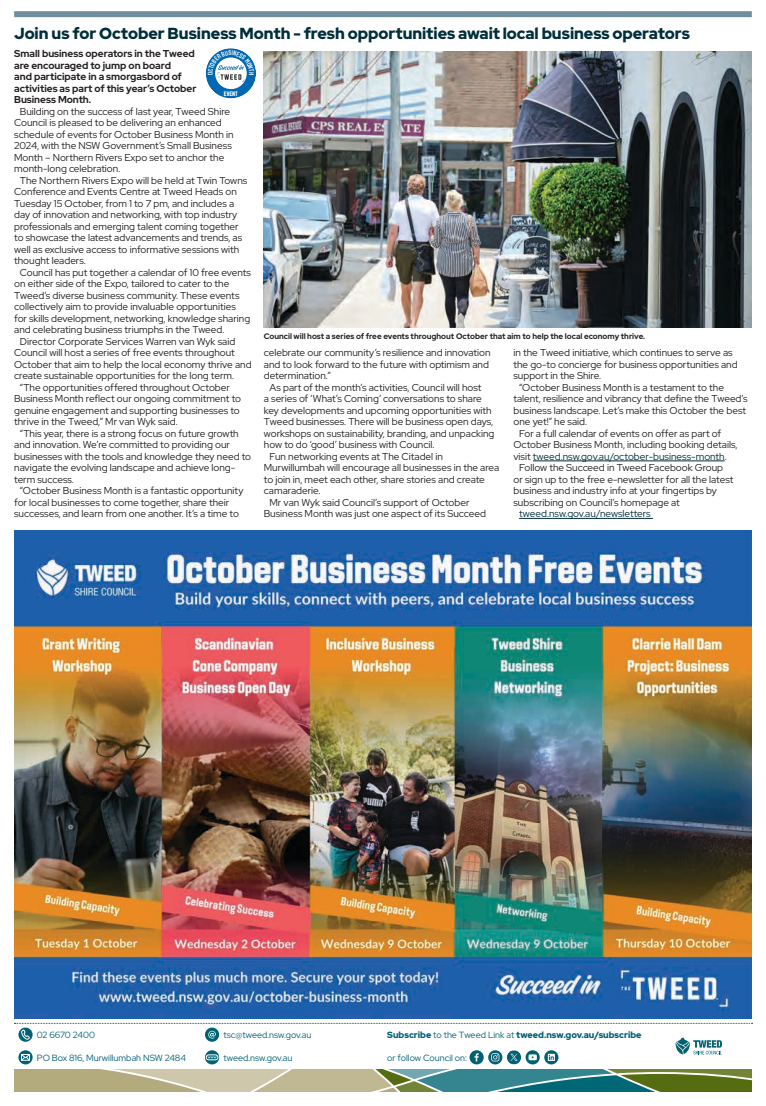
<style>
.page{position:relative;width:766px;height:1106px;background:#fff}
.page>*{position:absolute;margin:0;border:0;box-sizing:border-box;transform-origin:0 0}
.t1{font:900 16px "Red Hat Display";color:#002e3b}
.body{font:10px/11.5px "Red Hat Display";color:#231f20}
.intro{font:700 10px/11.5px "Red Hat Display";color:#231f20}
.body-2{font:10px "Red Hat Display";color:#002e3b}
.contact{font:9px "Red Hat Display";color:#006174}
.contact-2{font:900 9px "Red Hat Display";color:#006174}
.contact-3{font:9px "Red Hat Display";letter-spacing:-.025em;color:#006174}
.t2{font:700 8px "Red Hat Display";color:#231f20}
.t3{font:700 6.4px "Aveny T";color:#fff}
.s1{color:#002e3b}
.s2{font-weight:400}
</style>
<div class="page">
<div style="left:14px;top:11px;width:737px;height:6px;background:#708e9e"></div>
<hr style="left:532px;top:461px;width:192px;height:1px;background:#002e3b">
<hr style="left:519px;top:518px;width:133px;height:1px;background:#002e3b">
<div style="left:206px;top:48px;width:50px;height:50px;border:9px solid #0068b1;border-radius:50%"></div>
<img style="left:264px;top:51px;width:487px;height:276px">
<img style="left:14px;top:530px;width:737px;height:488px">
<svg style="left:14px;top:1023px;width:738px;height:68px"></svg>
<svg style="left:208px;top:50px;width:46px;height:45px"></svg>
<p class="t1" style="left:14px;top:23px;width:677px">Join us for October Business Month - fresh opportunities await local business operators</p>
<p class="intro" style="left:14px;top:48px;width:184px">Small business operators in the Tweed are encouraged to jump on board<br>and participate in a smorgasbord of activities as part of this year’s October<br>Business Month.</p>
<p class="body" style="left:14px;top:105px;width:221px;text-indent:6px">Building on the success of last year, Tweed Shire Council is pleased to be delivering an enhanced schedule of events for October Business Month in 2024, with the NSW Government’s Small Business Month – Northern Rivers Expo set to anchor the month-long celebration.</p>
<p class="body" style="left:14px;top:174px;width:234px;text-indent:6px">The Northern Rivers Expo will be held at Twin Towns Conference and Events Centre at Tweed Heads on Tuesday 15 October, from 1 to 7 pm, and includes a day of innovation and networking, with top industry professionals and emerging talent coming together to showcase the latest advancements and trends, as well as exclusive access to informative sessions with thought leaders.</p>
<p class="body" style="left:14px;top:266px;width:238px;text-indent:6px">Council has put together a calendar of 10 free events on either side of the Expo, tailored to cater to the Tweed’s diverse business community. These events collectively aim to provide invaluable opportunities for skills development, networking, knowledge sharing and celebrating business triumphs in the Tweed.</p>
<p class="body" style="left:14px;top:335px;width:239px;text-indent:6px">Director Corporate Services Warren van Wyk said Council will host a series of free events throughout October that aim to help the local economy thrive and create sustainable opportunities for the long term.</p>
<p class="body" style="left:14px;top:381px;width:228px;text-indent:6px">“The opportunities offered throughout October Business Month reflect our ongoing commitment to genuine engagement and supporting businesses to thrive in the Tweed,” Mr van Wyk said.</p>
<p class="body" style="left:14px;top:427px;width:238px;text-indent:6px">“This year, there is a strong focus on future growth and innovation. We’re committed to providing our businesses with the tools and knowledge they need to navigate the evolving landscape and achieve long&shy;term success.</p>
<p class="body" style="left:14px;top:485px;width:231px;text-indent:6px">“October Business Month is a fantastic opportunity for local businesses to come together, share their successes, and learn from one another. It’s a time to</p>
<p class="t3" style="left:224px;top:90px;width:16px">EVENT</p>
<p class="t2" style="left:264px;top:331px;width:382px">Council will host a series of free events throughout October that aim to help the local economy thrive.</p>
<p class="body" style="left:264px;top:347px;width:228px">celebrate our community’s resilience and innovation and to look forward to the future with optimism and determination.”</p>
<p class="body" style="left:264px;top:381px;width:232px;text-indent:6px">As part of the month’s activities, Council will host<br>a series of ‘What’s Coming’ conversations to share key developments and upcoming opportunities with Tweed businesses. There will be business open days, workshops on sustainability, branding, and unpacking how to do ‘good’ business with Council.</p>
<p class="body" style="left:264px;top:450px;width:237px;text-indent:6px">Fun networking events at The Citadel in Murwillumbah will encourage all businesses in the area to join in, meet each other, share stories and create camaraderie.</p>
<p class="body" style="left:264px;top:496px;width:223px;text-indent:6px">Mr van Wyk said Council’s support of October<br>Business Month was just one aspect of its Succeed</p>
<p class="body" style="left:513px;top:347px;width:225px">in the Tweed initiative, which continues to serve as the go-to concierge for business opportunities and support in the Shire.</p>
<p class="body" style="left:513px;top:381px;width:235px;text-indent:6px">“October Business Month is a testament to the talent, resilience and vibrancy that define the Tweed’s business landscape. Let’s make this October the best one yet!” he said.</p>
<p class="body" style="left:513px;top:427px;width:225px;text-indent:6px">For a full calendar of events on offer as part of<br>October Business Month, including booking details, visit <span class="s1">tweed.nsw.gov.au/october-business-month</span>.</p>
<p class="body" style="left:513px;top:462px;width:221px;text-indent:6px">Follow the Succeed in Tweed Facebook Group or sign up to the free e-newsletter for all the latest business and industry info at your fingertips by subscribing on Council’s homepage at</p>
<p class="body-2" style="left:519px;top:507px;width:133px">tweed.nsw.gov.au/newsletters</p>
<p class="contact-3" style="left:37px;top:1028px;width:60px">02 6670 2400</p>
<p class="contact" style="left:37px;top:1051px;width:151px">PO Box 816, Murwillumbah NSW 2484</p>
<p class="contact" style="left:223px;top:1028px;width:89px">tsc@tweed.nsw.gov.au</p>
<p class="contact" style="left:223px;top:1051px;width:70px">tweed.nsw.gov.au</p>
<p class="contact-2" style="left:387px;top:1028px;width:256px">Subscribe <span class="s2">to the Tweed Link at</span> tweed.nsw.gov.au/subscribe</p>
<p class="contact" style="left:387px;top:1051px;width:81px">or follow Council on:</p>
</div>
